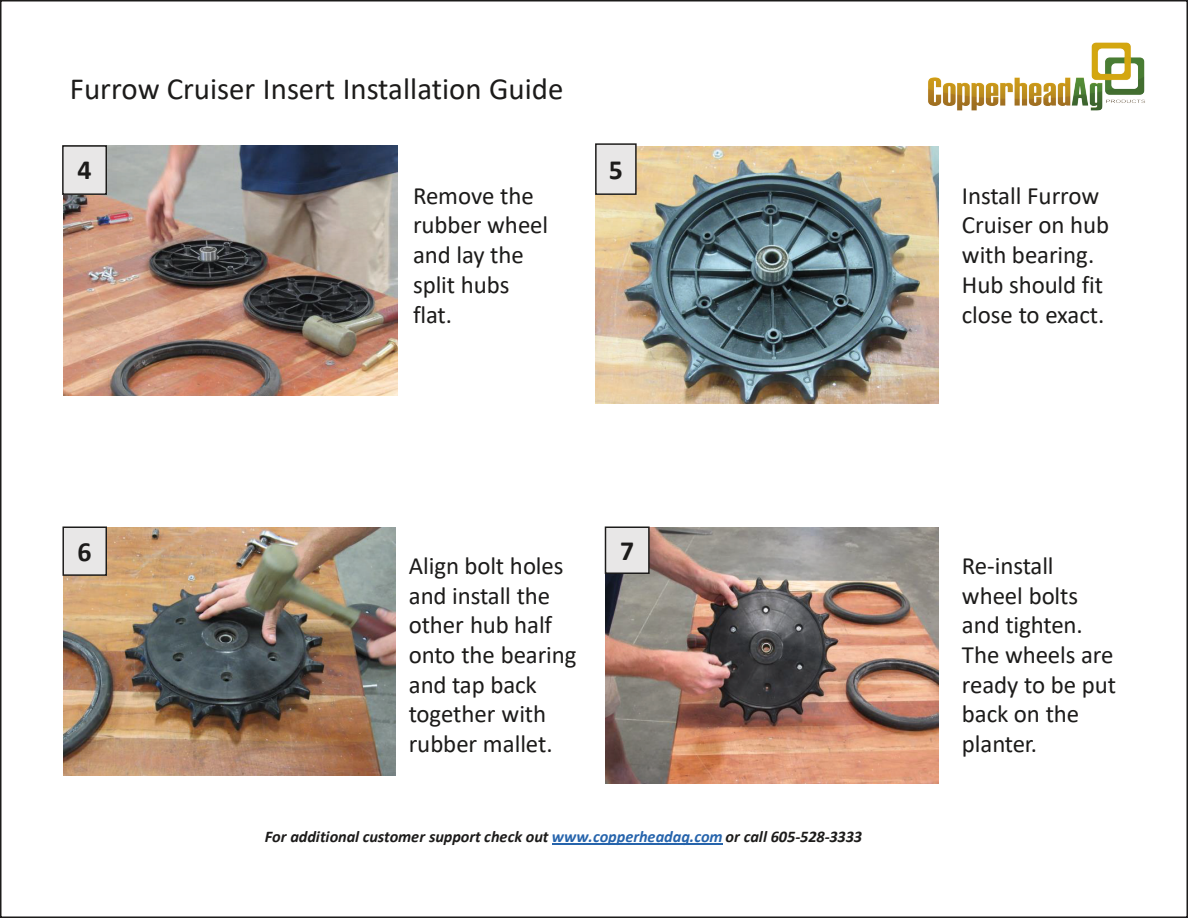
<style>
.page{position:relative;width:1188px;height:918px;background:#fff}
.page>*{position:absolute;margin:0;border:0;box-sizing:border-box;transform-origin:0 0}
.t1{font:30.75px "Calibri";color:#1c1b1a}
.t2{font:700 27.9px "Calibri";color:#1c1b1a}
.t3{font:700 27.75px "Calibri";color:#1c1b1a}
.t4{font:24.9px/29.7px "Calibri";letter-spacing:-.005em;color:#1c1b1a}
.t5{font:italic 700 16.35px "Calibri";letter-spacing:-.005em;color:#1c1b1a}
.s1{color:#2664ac}
</style>
<div class="page">
<img style="left:64px;top:146px;width:333px;height:250px">
<img style="left:595px;top:147px;width:344px;height:256px">
<img style="left:64px;top:527px;width:332px;height:249px">
<img style="left:605px;top:527px;width:334px;height:257px">
<hr style="left:552px;top:844px;width:170px;height:1px;background:#2664ac">
<div style="left:63px;top:527px;width:43px;height:48px;background:#e8e7e7"></div>
<div style="left:62px;top:527px;width:45px;height:49px;border:1px solid #1c1b1a"></div>
<div style="left:605px;top:527px;width:44px;height:46px;background:#e8e7e7"></div>
<div style="left:605px;top:527px;width:45px;height:47px;border:1px solid #1c1b1a"></div>
<div style="left:596px;top:144px;width:40px;height:50px;background:#e8e7e7"></div>
<div style="left:595px;top:143px;width:42px;height:52px;border:1px solid #1c1b1a"></div>
<div style="left:63px;top:146px;width:43px;height:48px;background:#e8e7e7"></div>
<div style="left:62px;top:145px;width:45px;height:50px;border:1px solid #1c1b1a"></div>
<img style="left:928px;top:42px;width:217px;height:69px">
<p class="t1" style="left:70px;top:67px;width:495px">Furrow Cruiser Insert Installation Guide</p>
<p class="t3" style="left:77px;top:151px;width:16px">4</p>
<p class="t4" style="left:413px;top:180px;width:137px">Remove the rubber wheel and lay the split hubs flat.</p>
<p class="t3" style="left:609px;top:150px;width:16px">5</p>
<p class="t2" style="left:78px;top:532px;width:16px">6</p>
<p class="t3" style="left:620px;top:531px;width:16px">7</p>
<p class="t4" style="left:409px;top:550px;width:169px">Align bolt holes and install the other hub half onto the bearing and tap back together with rubber mallet.</p>
<p class="t5" style="left:265px;top:825px;width:599px">For additional customer support check out <span class="s1">www.copperheadag.com</span> or call 605-528-3333</p>
<p class="t4" style="left:962px;top:180px;width:149px">Install Furrow<br>Cruiser on hub with bearing.<br>Hub should fit close to exact.</p>
<p class="t4" style="left:962px;top:550px;width:156px">Re-install wheel bolts and tighten.<br>The wheels are ready to be put back on the planter.</p>
</div>
